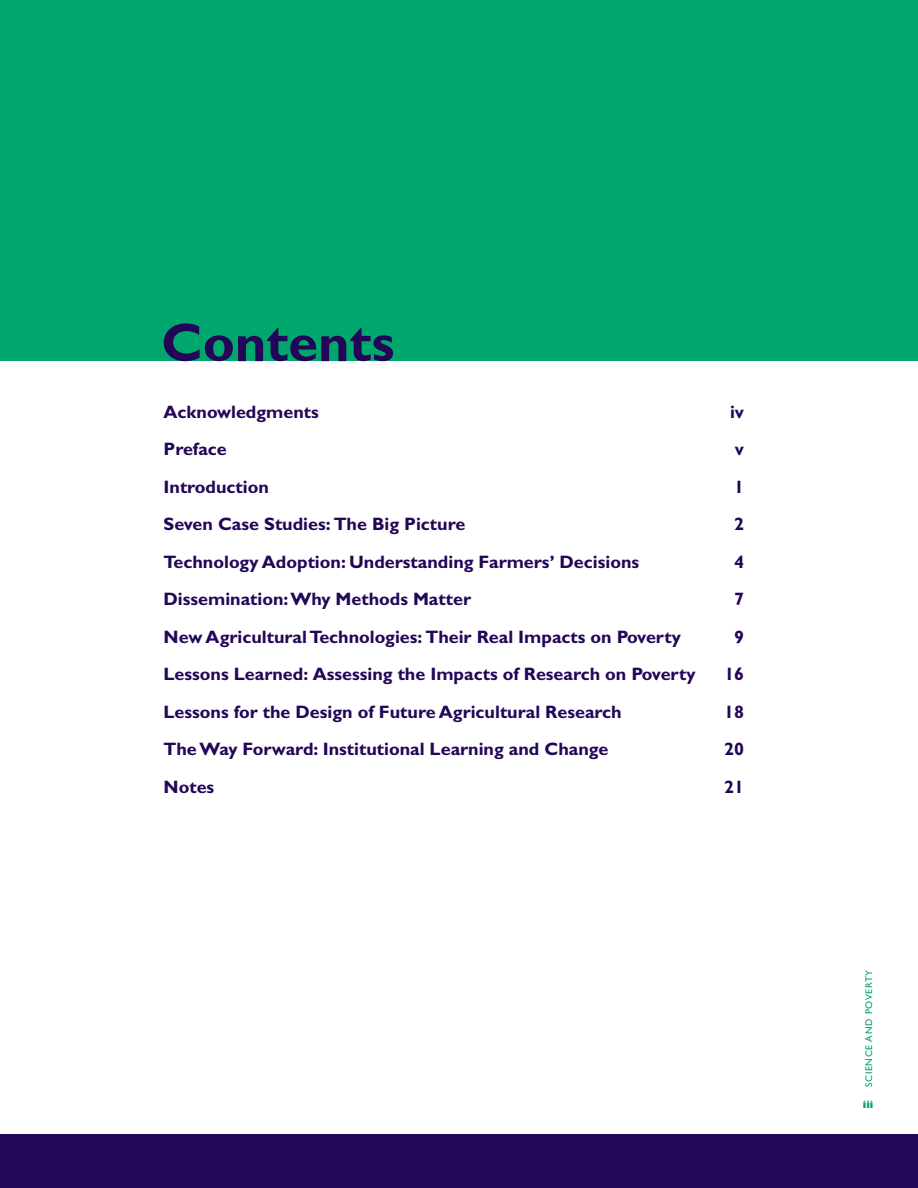
<style>
.page{position:relative;width:918px;height:1188px;background:#fff}
.page>*{position:absolute;margin:0;border:0;box-sizing:border-box;transform-origin:0 0}
.t1{font:700 54px "Gill Sans";color:#230658}
.t2{font:700 18px "Gill Sans";color:#230658}
.t3{font:800 10.5px "Gill Sans";color:#00a261}
.t4{font:9.75px "Gill Sans";letter-spacing:.075em;color:#00a261}
</style>
<div class="page">
<div style="left:0;top:1134px;width:918px;height:54px;background:#230658"></div>
<div style="left:0;top:0;width:918px;height:361px;background:#00a76d"></div>
<h1 class="t1" style="left:161px;top:322px;width:235px">Contents</h1>
<p class="t2" style="left:164px;top:405px;width:157px">Acknowledgments</p>
<p class="t2" style="left:730px;top:405px;width:16px">iv</p>
<p class="t2" style="left:164px;top:442px;width:65px">Preface</p>
<p class="t2" style="left:735px;top:442px;width:11px">v</p>
<p class="t2" style="left:164px;top:480px;width:107px">Introduction</p>
<p class="t2" style="left:734px;top:480px;width:11px">1</p>
<p class="t2" style="left:164px;top:517px;width:303px">Seven Case Studies: The Big Picture</p>
<p class="t2" style="left:734px;top:517px;width:11px">2</p>
<p class="t2" style="left:164px;top:555px;width:477px">Technology Adoption: Understanding Farmers’ Decisions</p>
<p class="t2" style="left:734px;top:555px;width:11px">4</p>
<p class="t2" style="left:164px;top:592px;width:309px">Dissemination:Why Methods Matter</p>
<p class="t2" style="left:734px;top:592px;width:11px">7</p>
<p class="t2" style="left:164px;top:630px;width:519px">New Agricultural Technologies: Their Real Impacts on Poverty</p>
<p class="t2" style="left:734px;top:630px;width:11px">9</p>
<p class="t2" style="left:164px;top:667px;width:534px">Lessons Learned: Assessing the Impacts of Research on Poverty</p>
<p class="t2" style="left:724px;top:667px;width:21px">16</p>
<p class="t2" style="left:164px;top:705px;width:460px">Lessons for the Design of Future Agricultural Research</p>
<p class="t2" style="left:724px;top:705px;width:21px">18</p>
<p class="t2" style="left:164px;top:742px;width:446px">The Way Forward: Institutional Learning and Change</p>
<p class="t2" style="left:724px;top:742px;width:21px">20</p>
<p class="t2" style="left:164px;top:780px;width:52px">Notes</p>
<p class="t2" style="left:724px;top:780px;width:21px">21</p>
<p class="t4" style="left:865px;top:1087px;width:119px;rotate:-90deg">SCIENCE AND POVERTY</p>
<p class="t3" style="left:863px;top:1100px;width:12px">iii</p>
</div>
